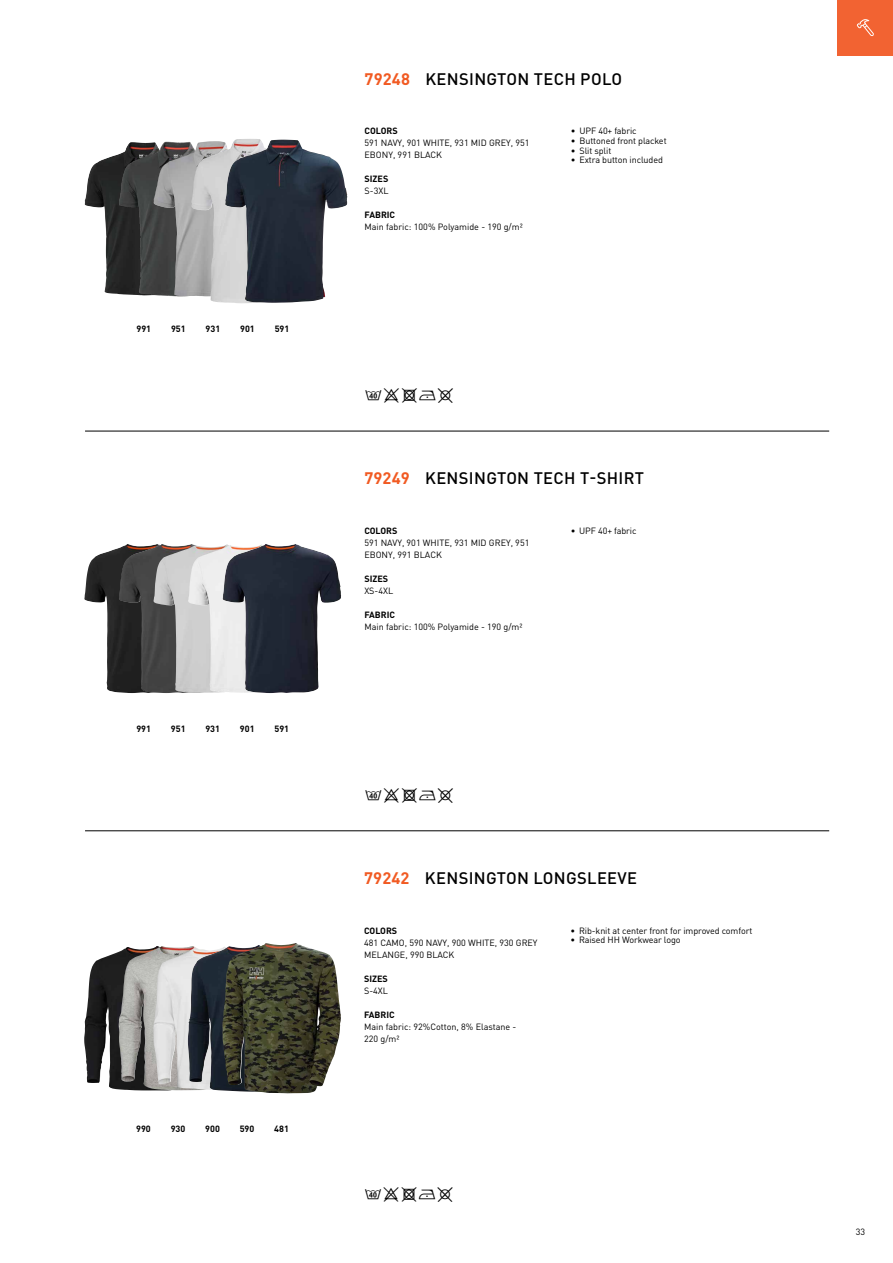
<style>
.page{position:relative;width:893px;height:1263px;background:#fff}
.page>*{position:absolute;margin:0;border:0;box-sizing:border-box;transform-origin:0 0}
.t1{font:18px "Nilorn Seagul Textile";color:#000}
.t2{font:500 16.5px "DINOT";letter-spacing:.02em;color:#000}
.t3{font:9px/12px "DINOT";color:#000}
.t4{font:9px "DIN Pro";letter-spacing:-.01em;color:#000}
.t5{font:700 9px "DIN Pro";color:#000}
.t6{font:700 9px "DINOT";color:#000}
.s1{font-weight:700;color:#f15a22}
</style>
<div class="page">
<div style="left:838px;top:0;width:55px;height:55px;background:#f26332"></div>
<svg style="left:857px;top:19px;width:17px;height:17px"></svg>
<hr style="left:85px;top:431px;width:744px;height:1px;background:#000">
<hr style="left:85px;top:830px;width:744px;height:1px;background:#000">
<img style="left:85px;top:154px;width:34px;height:139px">
<img style="left:119px;top:141px;width:72px;height:156px">
<img style="left:154px;top:143px;width:37px;height:153px">
<img style="left:191px;top:139px;width:102px;height:164px">
<img style="left:225px;top:140px;width:98px;height:163px">
<img style="left:84px;top:548px;width:35px;height:145px">
<img style="left:119px;top:544px;width:34px;height:149px">
<img style="left:153px;top:544px;width:35px;height:149px">
<img style="left:188px;top:544px;width:35px;height:149px">
<img style="left:223px;top:544px;width:96px;height:149px">
<img style="left:84px;top:951px;width:35px;height:132px">
<img style="left:119px;top:947px;width:34px;height:143px">
<img style="left:153px;top:947px;width:69px;height:143px">
<img style="left:188px;top:946px;width:34px;height:136px">
<img style="left:222px;top:943px;width:73px;height:150px">
<p class="t6" style="left:137px;top:323px;width:16px">991</p>
<p class="t6" style="left:171px;top:323px;width:16px">951</p>
<p class="t6" style="left:206px;top:323px;width:16px">931</p>
<p class="t6" style="left:240px;top:323px;width:16px">901</p>
<p class="t6" style="left:275px;top:323px;width:16px">591</p>
<p class="t6" style="left:136px;top:722px;width:16px">991</p>
<p class="t6" style="left:171px;top:722px;width:16px">951</p>
<p class="t6" style="left:205px;top:722px;width:16px">931</p>
<p class="t6" style="left:240px;top:722px;width:16px">901</p>
<p class="t6" style="left:274px;top:722px;width:16px">591</p>
<p class="t6" style="left:136px;top:1122px;width:16px">990</p>
<p class="t6" style="left:171px;top:1122px;width:16px">930</p>
<p class="t6" style="left:205px;top:1122px;width:16px">900</p>
<p class="t6" style="left:240px;top:1122px;width:16px">590</p>
<p class="t6" style="left:274px;top:1122px;width:16px">481</p>
<h2 class="t2" style="left:365px;top:67px;width:259px"><span class="s1">79248</span> KENSINGTON TECH POLO</h2>
<p class="t5" style="left:365px;top:123px;width:35px">COLORS</p>
<p class="t3" style="left:365px;top:137px;width:167px">591 NAVY, 901 WHITE, 931 MID GREY, 951<br>EBONY, 991 BLACK</p>
<p class="t5" style="left:365px;top:171px;width:25px">SIZES</p>
<p class="t3" style="left:365px;top:185px;width:25px">S-3XL</p>
<p class="t5" style="left:365px;top:207px;width:32px">FABRIC</p>
<p class="t3" style="left:365px;top:221px;width:160px">Main fabric: 100% Polyamide - 190 g/m²</p>
<p class="t4" style="left:571px;top:124px;width:67px">• UPF 40+ fabric</p>
<p class="t4" style="left:571px;top:134px;width:97px">• Buttoned front placket</p>
<p class="t4" style="left:571px;top:143px;width:42px">• Slit split</p>
<p class="t4" style="left:571px;top:153px;width:94px">• Extra button included</p>
<h1 class="t1" style="left:365px;top:391px;width:91px">BX+!\</h1>
<h2 class="t2" style="left:364px;top:467px;width:281px"><span class="s1">79249</span> KENSINGTON TECH T-SHIRT</h2>
<p class="t5" style="left:364px;top:523px;width:35px">COLORS</p>
<p class="t3" style="left:364px;top:536px;width:167px">591 NAVY, 901 WHITE, 931 MID GREY, 951<br>EBONY, 991 BLACK</p>
<p class="t5" style="left:364px;top:571px;width:25px">SIZES</p>
<p class="t3" style="left:364px;top:584px;width:30px">XS-4XL</p>
<p class="t5" style="left:364px;top:607px;width:32px">FABRIC</p>
<p class="t3" style="left:364px;top:620px;width:160px">Main fabric: 100% Polyamide - 190 g/m²</p>
<p class="t4" style="left:571px;top:524px;width:67px">• UPF 40+ fabric</p>
<h1 class="t1" style="left:364px;top:791px;width:91px">BX+!\</h1>
<h2 class="t2" style="left:364px;top:867px;width:274px"><span class="s1">79242</span> KENSINGTON LONGSLEEVE</h2>
<p class="t5" style="left:364px;top:923px;width:35px">COLORS</p>
<p class="t3" style="left:364px;top:936px;width:175px">481 CAMO, 590 NAVY, 900 WHITE, 930 GREY<br>MELANGE, 990 BLACK</p>
<p class="t5" style="left:364px;top:971px;width:25px">SIZES</p>
<p class="t3" style="left:364px;top:984px;width:25px">S-4XL</p>
<p class="t5" style="left:364px;top:1007px;width:32px">FABRIC</p>
<p class="t3" style="left:364px;top:1020px;width:154px">Main fabric: 92%Cotton, 8% Elastane -<br>220 g/m²</p>
<p class="t4" style="left:570px;top:923px;width:183px">• Rib-knit at center front for improved comfort</p>
<p class="t4" style="left:570px;top:933px;width:112px">• Raised HH Workwear logo</p>
<h1 class="t1" style="left:364px;top:1191px;width:92px">BX+!\</h1>
<p class="t3" style="left:856px;top:1226px;width:11px">33</p>
</div>
